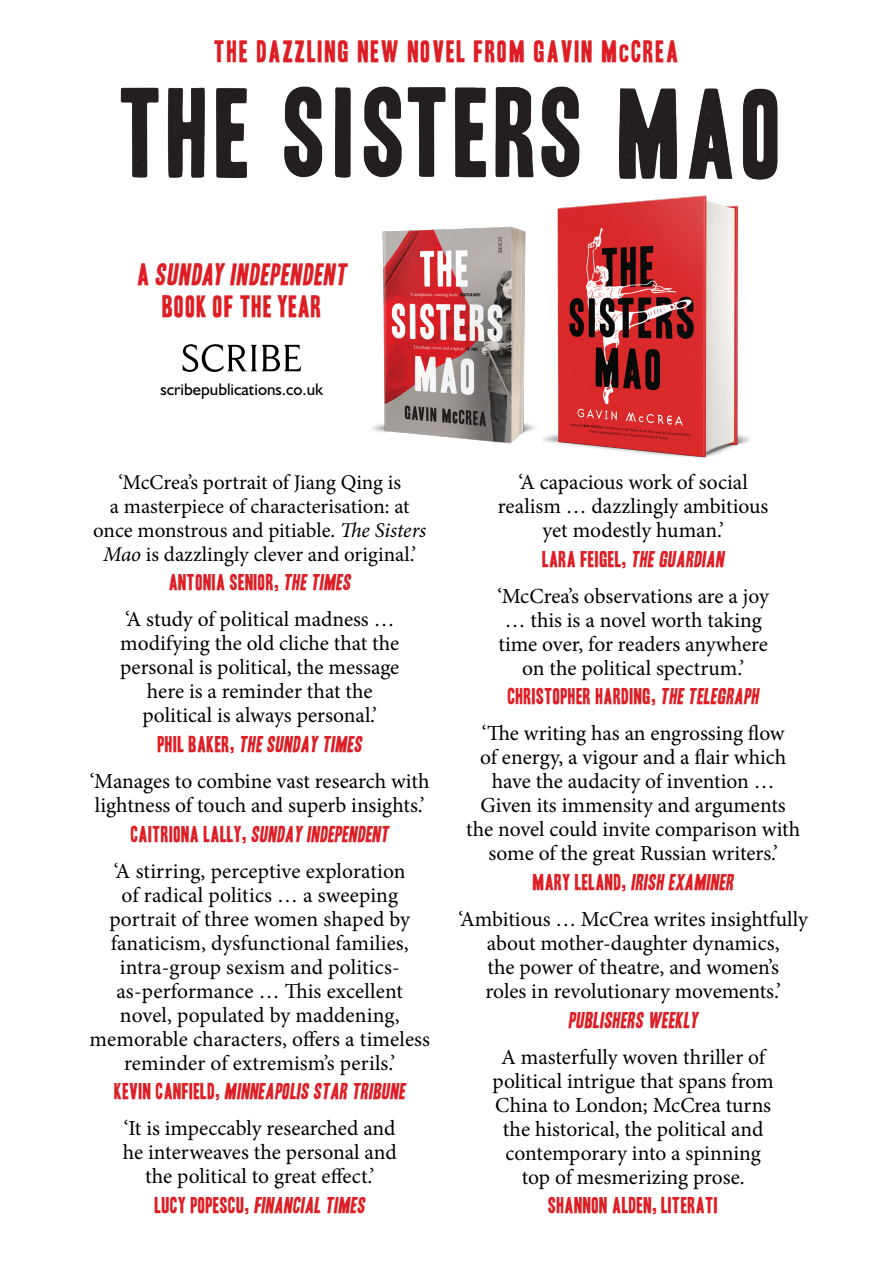
<style>
.page{position:relative;width:893px;height:1263px;background:#fff}
.page>*{position:absolute;margin:0;border:0;box-sizing:border-box;transform-origin:0 0}
.back_cover_opener{font:27px "Headline One HPLHS";letter-spacing:.075em;color:#de1e25}
.back_cover_opener-2{font:27px/32.4px "Headline One HPLHS";letter-spacing:.05em;color:#de1e25;text-align:center}
.Back_endorsement{font:21.45px/24px "Minion Pro";color:#000001;text-align:center}
.Back_endorsement-2{font:21px/24px "Minion Pro";letter-spacing:-.005em;color:#000001;text-align:center}
.Back_att{font:19.95px "Headline One HPLHS";letter-spacing:.03em;color:#de1e25}
.t1{font:16.95px "Humanist 521 BT";color:#000001}
.s1{font-size:21.6px}
.s2{font-style:italic}
</style>
<div class="page">
<img style="left:120px;top:87px;width:128px;height:91px">
<img style="left:284px;top:86px;width:245px;height:92px">
<img style="left:529px;top:86px;width:249px;height:94px">
<svg style="left:183px;top:344px;width:89px;height:28px"></svg>
<img style="left:542px;top:174px;width:219px;height:284px">
<img style="left:272px;top:344px;width:30px;height:28px">
<img style="left:371px;top:226px;width:164px;height:218px">
<p class="back_cover_opener" style="left:215px;top:38px;width:465px">THE DAZZLING NEW NOVEL FROM GAVIN M<span class="s1">C</span>CREA</p>
<p class="back_cover_opener-2" style="left:138px;top:258px;width:214px">A SUNDAY INDEPENDENT<br>BOOK OF THE YEAR</p>
<p class="t1" style="left:160px;top:379px;width:164px">scribepublications.co.uk</p>
<p class="Back_endorsement-2" style="left:93px;top:470px;width:335px">‘McCrea’s portrait of Jiang Qing is<br>a masterpiece of characterisation: at once monstrous and pitiable. <span class="s2">The Sisters Mao</span> is dazzlingly clever and original.’</p>
<p class="Back_att" style="left:169px;top:573px;width:186px">ANTONIA SENIOR, THE TIMES</p>
<p class="Back_endorsement" style="left:120px;top:607px;width:281px">‘A study of political madness … modifying the old cliche that the personal is political, the message here is a reminder that the political is always personal.’</p>
<p class="Back_att" style="left:158px;top:734px;width:208px">PHIL BAKER, THE SUNDAY TIMES</p>
<p class="Back_endorsement" style="left:90px;top:769px;width:341px;text-align:left">‘Manages to combine vast research with lightness of touch and superb insights.’</p>
<p class="Back_att" style="left:131px;top:824px;width:262px">CAITRIONA LALLY, SUNDAY INDEPENDENT</p>
<p class="Back_endorsement" style="left:89px;top:859px;width:342px">‘A stirring, perceptive exploration<br>of radical politics … a sweeping portrait of three women shaped by fanaticism, dysfunctional families, intra-group sexism and politics&shy;as-performance … This excellent novel, populated by maddening, memorable characters, offers a timeless reminder of extremism’s perils.’</p>
<p class="Back_att" style="left:115px;top:1082px;width:295px">KEVIN CANFIELD, MINNEAPOLIS STAR TRIBUNE</p>
<p class="Back_endorsement" style="left:123px;top:1116px;width:275px">‘It is impeccably researched and he interweaves the personal and the political to great effect.’</p>
<p class="Back_att" style="left:155px;top:1195px;width:214px">LUCY POPESCU, FINANCIAL TIMES</p>
<p class="Back_endorsement" style="left:498px;top:470px;width:272px">‘A capacious work of social realism … dazzlingly ambitious yet modestly human.’</p>
<p class="Back_att" style="left:543px;top:549px;width:183px">LARA FEIGEL, THE GUARDIAN</p>
<p class="Back_endorsement" style="left:497px;top:584px;width:273px">‘McCrea’s observations are a joy … this is a novel worth taking time over, for readers anywhere on the political spectrum.’</p>
<p class="Back_att" style="left:508px;top:687px;width:255px">CHRISTOPHER HARDING, THE TELEGRAPH</p>
<p class="Back_endorsement" style="left:466px;top:721px;width:336px">‘The writing has an engrossing flow<br>of energy, a vigour and a flair which have the audacity of invention … Given its immensity and arguments the novel could invite comparison with some of the great Russian writers.’</p>
<p class="Back_att" style="left:533px;top:872px;width:205px">MARY LELAND, IRISH EXAMINER</p>
<p class="Back_endorsement" style="left:458px;top:907px;width:351px">‘Ambitious … McCrea writes insightfully about mother-daughter dynamics,<br>the power of theatre, and women’s<br>roles in revolutionary movements.’</p>
<p class="Back_att" style="left:568px;top:1010px;width:131px">PUBLISHERS WEEKLY</p>
<p class="Back_endorsement" style="left:493px;top:1045px;width:283px">A masterfully woven thriller of political intrigue that spans from<br>China to London; McCrea turns the historical, the political and contemporary into a spinning top of mesmerizing prose.</p>
<p class="Back_att" style="left:549px;top:1196px;width:171px">SHANNON ALDEN, LITERATI</p>
</div>
